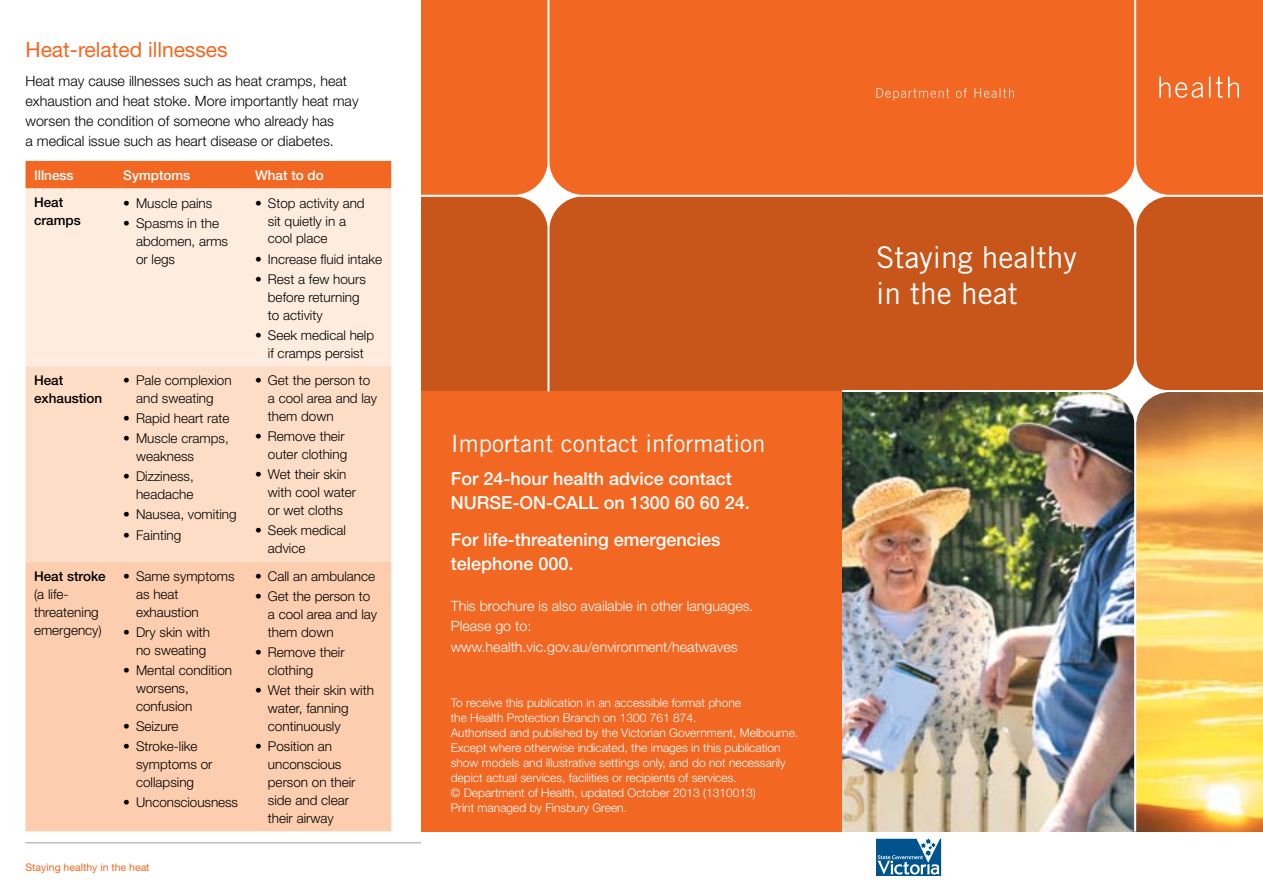
<style>
.page{position:relative;width:1263px;height:893px;background:#fff}
.page>*{position:absolute;margin:0;border:0;box-sizing:border-box;transform-origin:0 0}
.t1{font:30px/36px "Trade Gothic LT";color:#fff}
.t2{font:24px "Trade Gothic LT";color:#fff}
.t3{font:21px "Helvetica Neue LT";color:#f26722}
.t4{font:500 18px/24px "Helvetica Neue LT";color:#fff}
.t5{font:300 14.25px/20.2px "Helvetica Neue LT";color:#000}
.t6{font:300 14.25px/20.2px "Helvetica Neue LT";color:#fff}
.t7{font:300 13.5px/18px "Helvetica Neue LT";color:#000}
.t8{font:500 13.5px/18px "Helvetica Neue LT";color:#000}
.t9{font:500 13.5px "Helvetica Neue LT";color:#fff}
.t10{font:300 12px/15px "Helvetica Neue LT";color:#fff}
.t11{font:10.5px "Helvetica Neue LT";color:#f26722}
</style>
<div class="page">
<hr style="left:26px;top:842px;width:1211px;height:1px;background:#bcbec0">
<div style="left:26px;top:161px;width:365px;height:27px;background:#f26722"></div>
<div style="left:26px;top:188px;width:365px;height:178px;background:#feecdf"></div>
<div style="left:26px;top:366px;width:365px;height:196px;background:#feddc6"></div>
<div style="left:26px;top:562px;width:365px;height:269px;background:#fccdae"></div>
<div style="left:421px;top:831px;width:421px;height:62px;background:#fff"></div>
<div style="left:421px;top:391px;width:421px;height:440px;background:#f26722"></div>
<svg style="left:421px;top:0;width:419px;height:392px;background:#dd6021"></svg>
<div style="left:842px;top:831px;width:421px;height:62px;background:#fff"></div>
<div style="left:840px;top:0;width:423px;height:194px;background:#f26722"></div>
<img style="left:840px;top:194px;width:423px;height:638px">
<hr style="left:842px;top:390px;width:421px;height:2px;background:#fff">
<svg style="left:876px;top:839px;width:65px;height:37px;background:#3d7da9"></svg>
<svg style="left:876px;top:88px;width:138px;height:12px;background:#f37b40"></svg>
<svg style="left:1209px;top:77px;width:1px;height:21px"></svg>
<svg style="left:1159px;top:77px;width:44px;height:21px"></svg>
<svg style="left:1216px;top:77px;width:23px;height:21px"></svg>
<h3 class="t3" style="left:26px;top:37px;width:204px">Heat-related illnesses</h3>
<p class="t5" style="left:26px;top:70px;width:335px">Heat may cause illnesses such as heat cramps, heat exhaustion and heat stoke. More importantly heat may worsen the condition of someone who already has<br>a medical issue such as heart disease or diabetes.</p>
<p class="t9" style="left:34px;top:167px;width:41px">Illness</p>
<p class="t9" style="left:123px;top:167px;width:69px">Symptoms</p>
<p class="t9" style="left:255px;top:167px;width:70px">What to do</p>
<p class="t8" style="left:34px;top:194px;width:48px">Heat cramps</p>
<p class="t7" style="left:123px;top:193px;width:91px">• Muscle pains</p>
<p class="t7" style="left:268px;top:193px;width:98px;text-indent:-13px">• Stop activity and sit quietly in a cool place</p>
<p class="t7" style="left:255px;top:249px;width:129px">• Increase fluid intake</p>
<p class="t7" style="left:268px;top:270px;width:100px;text-indent:-13px">• Rest a few hours before returning to activity</p>
<p class="t7" style="left:255px;top:326px;width:121px;text-align:center">• Seek medical help if cramps persist</p>
<p class="t7" style="left:136px;top:214px;width:94px;text-indent:-13px">• Spasms in the abdomen, arms or legs</p>
<p class="t8" style="left:34px;top:371px;width:70px">Heat exhaustion</p>
<p class="t7" style="left:123px;top:371px;width:110px;text-align:center">• Pale complexion and sweating</p>
<p class="t7" style="left:123px;top:409px;width:108px">• Rapid heart rate</p>
<p class="t7" style="left:136px;top:429px;width:94px;text-indent:-13px">• Muscle cramps, weakness</p>
<p class="t7" style="left:123px;top:467px;width:72px;text-align:right">• Dizziness, headache</p>
<p class="t7" style="left:123px;top:505px;width:115px">• Nausea, vomiting</p>
<p class="t7" style="left:123px;top:525px;width:60px">• Fainting</p>
<p class="t7" style="left:268px;top:371px;width:111px;text-indent:-13px">• Get the person to a cool area and lay them down</p>
<p class="t7" style="left:255px;top:427px;width:94px;text-align:right">• Remove their outer clothing</p>
<p class="t7" style="left:268px;top:465px;width:90px;text-indent:-13px">• Wet their skin with cool water or wet cloths</p>
<p class="t7" style="left:268px;top:521px;width:80px;text-indent:-13px">• Seek medical advice</p>
<p class="t8" style="left:34px;top:567px;width:73px">Heat stroke</p>
<p class="t7" style="left:34px;top:585px;width:69px">(a life&shy;threatening emergency)</p>
<p class="t7" style="left:136px;top:567px;width:100px;text-indent:-13px">• Same symptoms as heat exhaustion</p>
<p class="t7" style="left:123px;top:623px;width:88px;text-align:right">• Dry skin with no sweating</p>
<p class="t7" style="left:136px;top:661px;width:98px;text-indent:-13px">• Mental condition worsens, confusion</p>
<p class="t7" style="left:123px;top:717px;width:57px">• Seizure</p>
<p class="t7" style="left:136px;top:737px;width:78px;text-indent:-13px">• Stroke-like symptoms or collapsing</p>
<p class="t7" style="left:123px;top:793px;width:116px">• Unconsciousness</p>
<p class="t7" style="left:255px;top:567px;width:122px">• Call an ambulance</p>
<p class="t7" style="left:268px;top:587px;width:111px;text-indent:-13px">• Get the person to a cool area and lay them down</p>
<p class="t7" style="left:268px;top:643px;width:78px;text-indent:-13px">• Remove their clothing</p>
<p class="t7" style="left:268px;top:681px;width:108px;text-indent:-13px">• Wet their skin with water, fanning continuously</p>
<p class="t7" style="left:268px;top:737px;width:89px;text-indent:-13px">• Position an unconscious person on their side and clear their airway</p>
<p class="t11" style="left:26px;top:861px;width:126px">Staying healthy in the heat</p>
<h2 class="t2" style="left:451px;top:429px;width:316px">Important contact information</h2>
<h3 class="t4" style="left:451px;top:466px;width:301px">For 24-hour health advice contact<br>NURSE-ON-CALL on 1300 60 60 24.</h3>
<h3 class="t4" style="left:451px;top:527px;width:271px">For life-threatening emergencies telephone 000.</h3>
<p class="t6" style="left:451px;top:596px;width:304px">This brochure is also available in other languages.<br>Please go to: www.health.vic.gov.au/environment/heatwaves</p>
<p class="t10" style="left:451px;top:695px;width:349px">To receive this publication in an accessible format phone<br>the Health Protection Branch on 1300 761 874.<br>Authorised and published by the Victorian Government, Melbourne.<br>Except where otherwise indicated, the images in this publication show models and illustrative settings only, and do not necessarily depict actual services, facilities or recipients of services.<br>© Department of Health, updated October 2013 (1310013)<br>Print managed by Finsbury Green.</p>
<h1 class="t1" style="left:876px;top:239px;width:202px">Staying healthy in the heat</h1>
</div>
